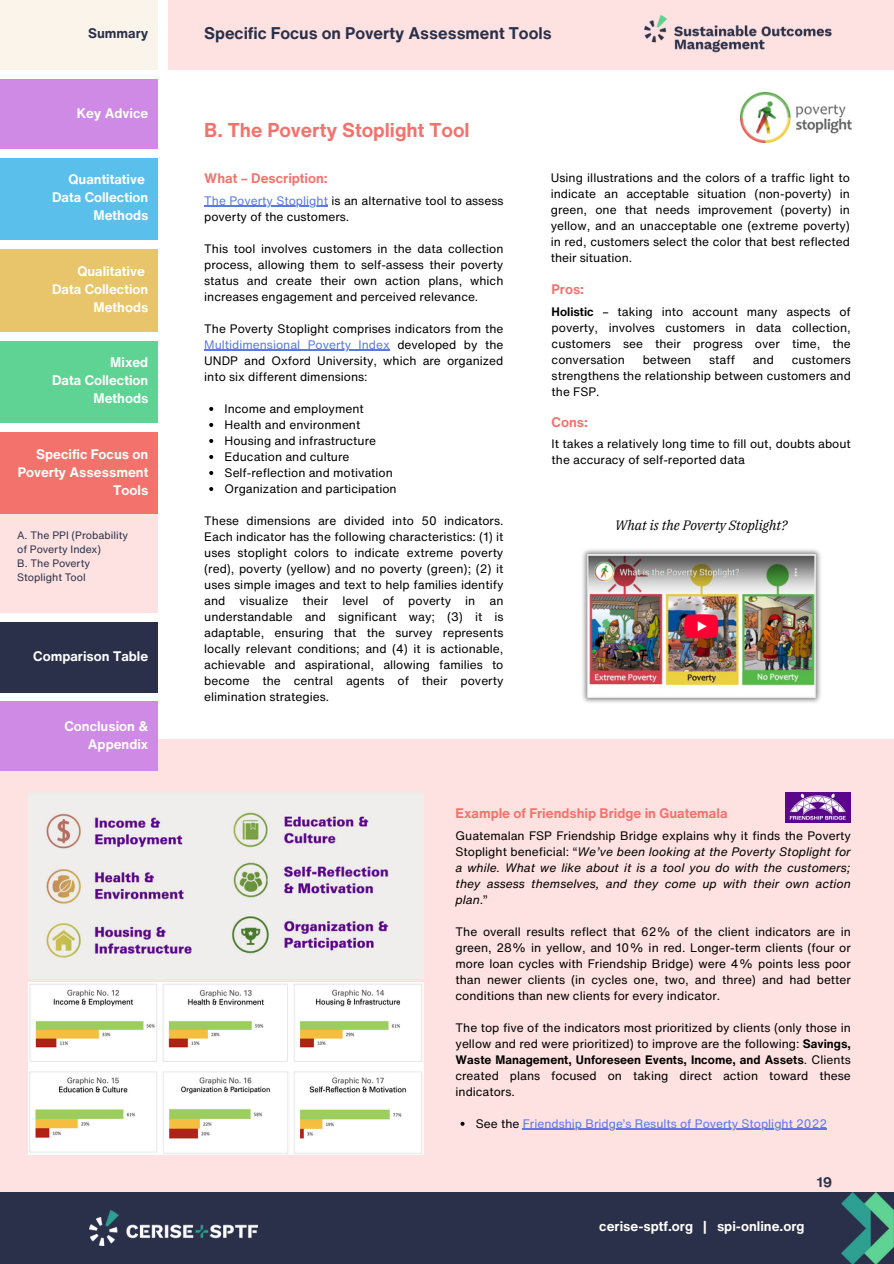
<style>
.page{position:relative;width:894px;height:1264px;background:#fff}
.page>*{position:absolute;margin:0;border:0;box-sizing:border-box;transform-origin:0 0}
.t1{font:700 19.5px "Helvetica Now Text";color:#f3736c}
.t2{font:700 16.5px "Helvetica Now Text";color:#2a3049}
.t3{font:700 13.5px/18px "Helvetica Now Text";color:#fff;text-align:right}
.t4{font:700 13.5px "Helvetica Now Text";color:#f3736c}
.t5{font:italic 13.5px "IBM Plex Serif";color:#000}
.t6{font:700 13.5px "Helvetica Now Text";color:#2a3049}
.t7{font:12px/16px "Helvetica Now Text";color:#000;text-align:justify}
.t8{font:italic 12px/16px "Helvetica Now Text";color:#000;text-align:justify}
.t9{font:12px "Helvetica Now Text";color:#5b78e4}
.t10{font:10.5px/14px "Helvetica Now Text";color:#2a3049}
.s1{color:#5b78e4}
.s2{font-weight:700}
.s3{font-style:normal}
.s4{color:#000}
</style>
<div class="page">
<div style="left:0;top:740px;width:893px;height:523px;background:#fde2e1"></div>
<div style="left:0;top:1192px;width:893px;height:71px;background:#2a3049"></div>
<img style="left:89px;top:1210px;width:168px;height:35px">
<img style="left:841px;top:1192px;width:52px;height:71px">
<div style="left:0;top:250px;width:157px;height:81px;background:#e8c46a"></div>
<div style="left:0;top:341px;width:157px;height:81px;background:#5fd394"></div>
<div style="left:0;top:433px;width:157px;height:81px;background:#f3736c"></div>
<div style="left:168px;top:0;width:725px;height:69px;background:#fde2e1"></div>
<img style="left:644px;top:15px;width:187px;height:38px">
<div style="left:0;top:158px;width:157px;height:81px;background:#5ac0eb"></div>
<div style="left:0;top:79px;width:157px;height:70px;background:#ce8ae4"></div>
<div style="left:0;top:0;width:157px;height:69px;background:#faf4ea"></div>
<img style="left:785px;top:792px;width:65px;height:30px">
<img style="left:28px;top:792px;width:395px;height:186px">
<img style="left:28px;top:982px;width:395px;height:172px">
<img style="left:740px;top:93px;width:110px;height:49px">
<div style="left:0;top:514px;width:157px;height:98px;background:#fde2e1"></div>
<div style="left:0;top:623px;width:157px;height:69px;background:#2a3049"></div>
<div style="left:0;top:701px;width:157px;height:69px;background:#ce8ae4"></div>
<img style="left:582px;top:549px;width:239px;height:154px">
<hr style="left:204px;top:206px;width:124px;height:1px;background:#5b78e4">
<hr style="left:204px;top:350px;width:179px;height:1px;background:#5b78e4">
<svg style="left:209px;top:407px;width:4px;height:4px"></svg>
<svg style="left:209px;top:423px;width:4px;height:4px"></svg>
<svg style="left:209px;top:439px;width:4px;height:4px"></svg>
<svg style="left:209px;top:455px;width:4px;height:4px"></svg>
<svg style="left:209px;top:471px;width:4px;height:4px"></svg>
<svg style="left:209px;top:487px;width:4px;height:4px"></svg>
<svg style="left:460px;top:1121px;width:4px;height:4px"></svg>
<hr style="left:522px;top:1128px;width:304px;height:1px;background:#5b78e4">
<h3 class="t6" style="left:88px;top:23px;width:62px">Summary</h3>
<p class="t3" style="left:77px;top:103px;width:73px">Key Advice</p>
<h1 class="t3" style="left:52px;top:170px;width:98px">Quantitative<br>Data Collection<br>Methods</h1>
<h2 class="t3" style="left:52px;top:262px;width:98px">Qualitative<br>Data Collection<br>Methods</h2>
<p class="t3" style="left:52px;top:353px;width:98px">Mixed<br>Data Collection<br>Methods</p>
<h3 class="t3" style="left:18px;top:444px;width:132px">Specific Focus on<br>Poverty Assessment<br>Tools</h3>
<p class="t10" style="left:17px;top:528px;width:112px">A. The PPI (Probability of Poverty Index)</p>
<h3 class="t10" style="left:17px;top:556px;width:75px">B. The Poverty<br>Stoplight Tool</h3>
<h3 class="t3" style="left:33px;top:647px;width:116px">Comparison Table</h3>
<h5 class="t3" style="left:64px;top:716px;width:85px">Conclusion &amp;<br>Appendix</h5>
<h5 class="t2" style="left:204px;top:21px;width:349px">Specific Focus on Poverty Assessment Tools</h5>
<h5 class="t1" style="left:204px;top:115px;width:267px">B. The Poverty Stoplight Tool</h5>
<h3 class="t4" style="left:204px;top:168px;width:125px">What – Description:</h3>
<p class="t7" style="left:204px;top:192px;width:300px"><span class="s1">The Poverty Stoplight</span> is an alternative tool to assess poverty of the customers.</p>
<p class="t7" style="left:204px;top:240px;width:300px">This tool involves customers in the data collection process, allowing them to self-assess their poverty status and create their own action plans, which increases engagement and perceived relevance.</p>
<p class="t7" style="left:204px;top:320px;width:300px">The Poverty Stoplight comprises indicators from the</p>
<p class="t7" style="left:204px;top:336px;width:300px"><span class="s1">Multidimensional Poverty Index</span> developed by the UNDP and Oxford University, which are organized into six different dimensions:</p>
<p class="t7" style="left:224px;top:400px;width:141px">Income and employment</p>
<p class="t7" style="left:224px;top:416px;width:137px">Health and environment</p>
<p class="t7" style="left:224px;top:432px;width:153px">Housing and infrastructure</p>
<h5 class="t7" style="left:224px;top:448px;width:126px">Education and culture</h5>
<h3 class="t7" style="left:224px;top:464px;width:170px">Self-reflection and motivation</h3>
<h3 class="t7" style="left:224px;top:480px;width:173px">Organization and participation</h3>
<h5 class="t7" style="left:204px;top:512px;width:300px">These dimensions are divided into 50 indicators.<br>Each indicator has the following characteristics: (1) it uses stoplight colors to indicate extreme poverty (red), poverty (yellow) and no poverty (green); (2) it uses simple images and text to help families identify and visualize their level of poverty in an understandable and significant way; (3) it is adaptable, ensuring that the survey represents locally relevant conditions; and (4) it is actionable, achievable and aspirational, allowing families to become the central agents of their poverty elimination strategies.</h5>
<h3 class="t7" style="left:550px;top:169px;width:300px">Using illustrations and the colors of a traffic light to indicate an acceptable situation (non-poverty) in green, one that needs improvement (poverty) in yellow, and an unacceptable one (extreme poverty) in red, customers select the color that best reflected their situation.</h3>
<h5 class="t4" style="left:551px;top:278px;width:34px">Pros:</h5>
<h3 class="t7" style="left:551px;top:303px;width:300px"><span class="s2">Holistic</span> – taking into account many aspects of poverty, involves customers in data collection, customers see their progress over time, the conversation</h3>
<h3 class="t7" style="left:642px;top:351px;width:50px">between</h3>
<h3 class="t7" style="left:709px;top:351px;width:27px">staff</h3>
<h3 class="t7" style="left:752px;top:351px;width:23px">and</h3>
<h3 class="t7" style="left:551px;top:351px;width:300px;text-indent:240px">customers strengthens the relationship between customers and the FSP.</h3>
<p class="t4" style="left:551px;top:412px;width:38px">Cons:</p>
<p class="t7" style="left:551px;top:435px;width:300px">It takes a relatively long time to fill out, doubts about the accuracy of self-reported data</p>
<h5 class="t5" style="left:615px;top:516px;width:174px">What is the Poverty Stoplight?</h5>
<p class="t4" style="left:455px;top:803px;width:273px">Example of Friendship Bridge in Guatemala</p>
<h4 class="t8" style="left:455px;top:827px;width:397px"><span class="s3">Guatemalan FSP Friendship Bridge explains why it finds the Poverty Stoplight beneficial: “</span>We’ve been looking at the Poverty Stoplight for a while. What we like about it is a tool you do with the customers; they assess themselves, and they come up with their own action plan<span class="s3">.”</span></h4>
<p class="t7" style="left:455px;top:923px;width:397px">The overall results reflect that 62% of the client indicators are in green, 28% in yellow, and 10% in red. Longer-term clients (four or more loan cycles with Friendship Bridge) were 4% points less poor than newer clients (in cycles one, two, and three) and had better conditions than new clients for every indicator.</p>
<h3 class="t7" style="left:455px;top:1019px;width:397px">The top five of the indicators most prioritized by clients (only those in yellow and red were prioritized) to improve are the following: <span class="s2">Savings, Waste Management, Unforeseen Events, Income, and Assets</span>. Clients created plans focused on taking direct action toward these indicators.</h3>
<h3 class="t9" style="left:476px;top:1114px;width:352px"><span class="s4">See the</span> Friendship Bridge’s Results of Poverty Stoplight 2022</h3>
<h3 class="t3" style="left:599px;top:1216px;width:207px">cerise-sptf.org | spi-online.org</h3>
<h5 class="t6" style="left:816px;top:1171px;width:17px">19</h5>
</div>
